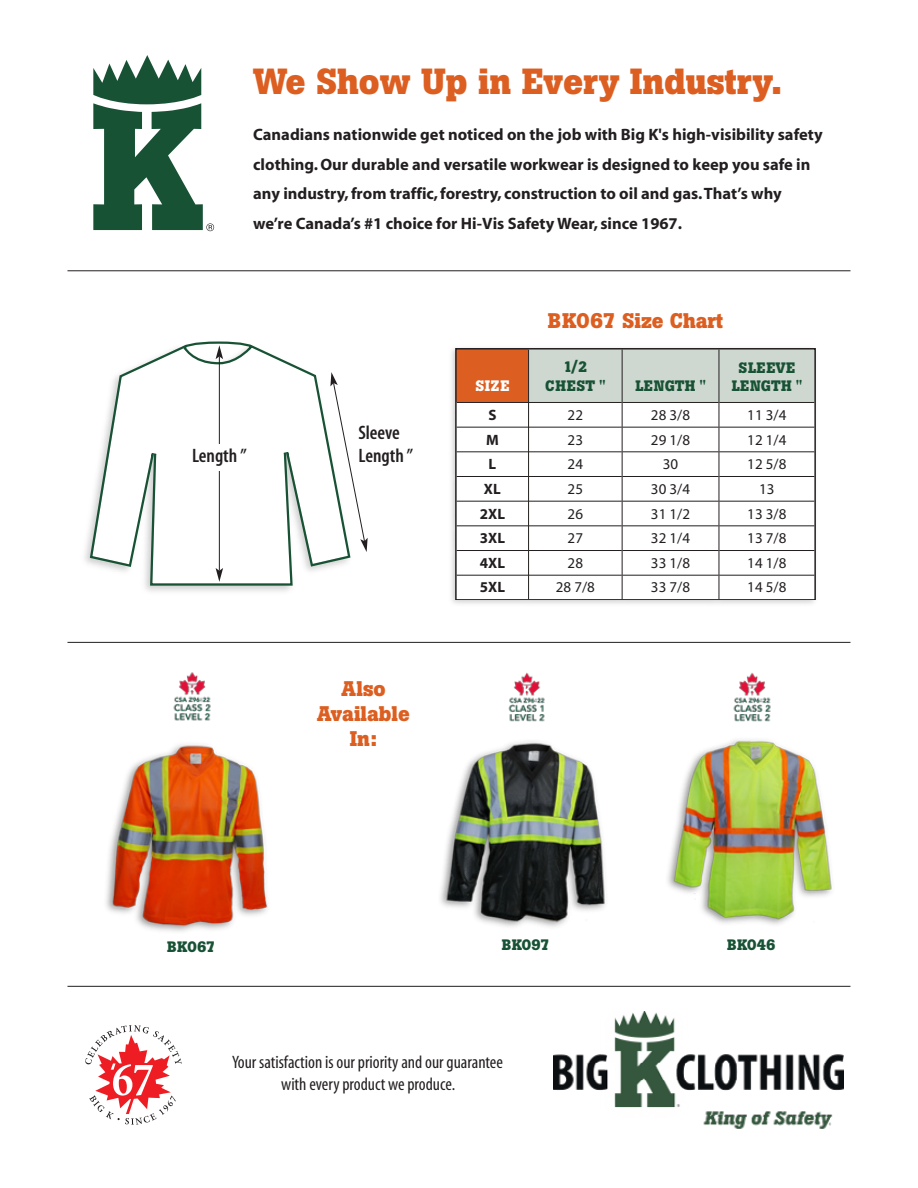
<style>
.page{position:relative;width:918px;height:1188px;background:#fff}
.page>*{position:absolute;margin:0;border:0;box-sizing:border-box;transform-origin:0 0}
.t1{font:700 36px "Boton";color:#dc5f21}
.t2{font:700 21px "Boton";color:#dc5f21}
.t3{font:600 condensed 19.5px/23.4px "Myriad";color:#231f20}
.t4{font:condensed 18px "Myriad";color:#231f20}
.t5{font:700 16.5px/29.7px "Myriad";color:#231f20}
.t6{font:15px "Myriad";color:#231f20}
.t7{font:700 15px/18px "Boton";letter-spacing:.02em;color:#185234;text-align:center}
.t8{font:700 15px "Myriad";color:#231f20}
.t9{font:700 15px "Boton";color:#fff}
</style>
<div class="page">
<svg style="left:90px;top:345px;width:260px;height:241px"></svg>
<img style="left:106px;top:744px;width:162px;height:188px">
<img style="left:440px;top:741px;width:165px;height:186px">
<img style="left:667px;top:739px;width:165px;height:186px">
<hr style="left:68px;top:270px;width:782px;height:1px;background:#231f20">
<hr style="left:68px;top:642px;width:782px;height:1px;background:#231f20">
<hr style="left:68px;top:986px;width:782px;height:1px;background:#231f20">
<img style="left:508px;top:672px;width:37px;height:50px">
<img style="left:173px;top:672px;width:38px;height:49px">
<img style="left:733px;top:673px;width:38px;height:49px">
<svg style="left:93px;top:55px;width:121px;height:176px"></svg>
<img style="left:553px;top:1011px;width:290px;height:118px">
<svg style="left:85px;top:1025px;width:97px;height:100px"></svg>
<img style="left:451px;top:348px;width:365px;height:256px">
<div style="left:456px;top:349px;width:73px;height:53px;background:#dc5f21"></div>
<div style="left:529px;top:349px;width:93px;height:53px;background:#cfd8d0"></div>
<div style="left:622px;top:349px;width:97px;height:53px;background:#cfd8d0"></div>
<div style="left:719px;top:349px;width:96px;height:53px;background:#cfd8d0"></div>
<div style="left:456px;top:402px;width:73px;height:25px;background:#fff"></div>
<div style="left:529px;top:402px;width:93px;height:25px;background:#fff"></div>
<div style="left:622px;top:402px;width:97px;height:25px;background:#fff"></div>
<div style="left:719px;top:402px;width:96px;height:25px;background:#fff"></div>
<div style="left:456px;top:427px;width:73px;height:25px;background:#fff"></div>
<div style="left:529px;top:427px;width:93px;height:25px;background:#fff"></div>
<div style="left:622px;top:427px;width:97px;height:25px;background:#fff"></div>
<div style="left:719px;top:427px;width:96px;height:25px;background:#fff"></div>
<div style="left:456px;top:452px;width:73px;height:24px;background:#fff"></div>
<div style="left:529px;top:452px;width:93px;height:24px;background:#fff"></div>
<div style="left:622px;top:452px;width:97px;height:24px;background:#fff"></div>
<div style="left:719px;top:452px;width:96px;height:24px;background:#fff"></div>
<div style="left:456px;top:476px;width:73px;height:25px;background:#fff"></div>
<div style="left:529px;top:476px;width:93px;height:25px;background:#fff"></div>
<div style="left:622px;top:476px;width:97px;height:25px;background:#fff"></div>
<div style="left:719px;top:476px;width:96px;height:25px;background:#fff"></div>
<div style="left:456px;top:501px;width:73px;height:25px;background:#fff"></div>
<div style="left:529px;top:501px;width:93px;height:25px;background:#fff"></div>
<div style="left:622px;top:501px;width:97px;height:25px;background:#fff"></div>
<div style="left:719px;top:501px;width:96px;height:25px;background:#fff"></div>
<div style="left:456px;top:526px;width:73px;height:25px;background:#fff"></div>
<div style="left:529px;top:526px;width:93px;height:25px;background:#fff"></div>
<div style="left:622px;top:526px;width:97px;height:25px;background:#fff"></div>
<div style="left:719px;top:526px;width:96px;height:25px;background:#fff"></div>
<div style="left:456px;top:551px;width:73px;height:24px;background:#fff"></div>
<div style="left:529px;top:551px;width:93px;height:24px;background:#fff"></div>
<div style="left:622px;top:551px;width:97px;height:24px;background:#fff"></div>
<div style="left:719px;top:551px;width:96px;height:24px;background:#fff"></div>
<div style="left:456px;top:575px;width:73px;height:25px;background:#fff"></div>
<div style="left:529px;top:575px;width:93px;height:25px;background:#fff"></div>
<div style="left:622px;top:575px;width:97px;height:25px;background:#fff"></div>
<div style="left:719px;top:575px;width:96px;height:25px;background:#fff"></div>
<hr style="left:528px;top:350px;width:1px;height:249px;background:#231f20">
<hr style="left:622px;top:350px;width:1px;height:249px;background:#231f20">
<hr style="left:719px;top:350px;width:1px;height:249px;background:#231f20">
<hr style="left:457px;top:402px;width:71px;height:1px;background:#231f20">
<hr style="left:529px;top:402px;width:93px;height:1px;background:#231f20">
<hr style="left:623px;top:402px;width:96px;height:1px;background:#231f20">
<hr style="left:719px;top:402px;width:95px;height:1px;background:#231f20">
<hr style="left:457px;top:427px;width:71px;height:1px;background:#231f20">
<hr style="left:529px;top:427px;width:93px;height:1px;background:#231f20">
<hr style="left:623px;top:427px;width:96px;height:1px;background:#231f20">
<hr style="left:719px;top:427px;width:95px;height:1px;background:#231f20">
<hr style="left:457px;top:451px;width:71px;height:1px;background:#231f20">
<hr style="left:529px;top:451px;width:93px;height:1px;background:#231f20">
<hr style="left:623px;top:451px;width:96px;height:1px;background:#231f20">
<hr style="left:719px;top:451px;width:95px;height:1px;background:#231f20">
<hr style="left:457px;top:476px;width:71px;height:1px;background:#231f20">
<hr style="left:529px;top:476px;width:93px;height:1px;background:#231f20">
<hr style="left:623px;top:476px;width:96px;height:1px;background:#231f20">
<hr style="left:719px;top:476px;width:95px;height:1px;background:#231f20">
<hr style="left:457px;top:501px;width:71px;height:1px;background:#231f20">
<hr style="left:529px;top:501px;width:93px;height:1px;background:#231f20">
<hr style="left:623px;top:501px;width:96px;height:1px;background:#231f20">
<hr style="left:719px;top:501px;width:95px;height:1px;background:#231f20">
<hr style="left:457px;top:525px;width:71px;height:1px;background:#231f20">
<hr style="left:529px;top:525px;width:93px;height:1px;background:#231f20">
<hr style="left:623px;top:525px;width:96px;height:1px;background:#231f20">
<hr style="left:719px;top:525px;width:95px;height:1px;background:#231f20">
<hr style="left:457px;top:550px;width:71px;height:1px;background:#231f20">
<hr style="left:529px;top:550px;width:93px;height:1px;background:#231f20">
<hr style="left:623px;top:550px;width:96px;height:1px;background:#231f20">
<hr style="left:719px;top:550px;width:95px;height:1px;background:#231f20">
<hr style="left:457px;top:575px;width:71px;height:1px;background:#231f20">
<hr style="left:529px;top:575px;width:93px;height:1px;background:#231f20">
<hr style="left:623px;top:575px;width:96px;height:1px;background:#231f20">
<hr style="left:719px;top:575px;width:95px;height:1px;background:#231f20">
<hr style="left:219px;top:357px;width:1px;height:214px;background:#231f20">
<svg style="left:182px;top:341px;width:70px;height:28px"></svg>
<svg style="left:216px;top:568px;width:7px;height:14px"></svg>
<div style="left:175px;top:444px;width:89px;height:27px;background:#fff"></div>
<svg style="left:330px;top:372px;width:38px;height:180px"></svg>
<p class="t1" style="left:253px;top:69px;width:531px">We Show Up in Every Industry.</p>
<p class="t5" style="left:253px;top:121px;width:571px">Canadians nationwide get noticed on the job with Big K's high-visibility safety clothing. Our durable and versatile workwear is designed to keep you safe in any industry, from traffic, forestry, construction to oil and gas. That’s why we’re Canada’s #1 choice for Hi-Vis Safety Wear, since 1967.</p>
<p class="t3" style="left:192px;top:446px;width:56px">Length ”</p>
<p class="t3" style="left:359px;top:423px;width:56px">Sleeve<br>Length ”</p>
<p class="t2" style="left:342px;top:681px;width:46px">Also</p>
<p class="t2" style="left:317px;top:706px;width:94px">Available</p>
<p class="t2" style="left:350px;top:731px;width:29px">In:</p>
<p class="t9" style="left:475px;top:380px;width:36px">SIZE</p>
<p class="t2" style="left:548px;top:313px;width:177px">BK067 Size Chart</p>
<p class="t7" style="left:563px;top:359px;width:26px">1/2</p>
<p class="t7" style="left:545px;top:378px;width:62px">CHEST "</p>
<p class="t7" style="left:635px;top:378px;width:72px">LENGTH "</p>
<p class="t7" style="left:732px;top:360px;width:72px">SLEEVE<br>LENGTH "</p>
<p class="t8" style="left:488px;top:409px;width:10px">S</p>
<p class="t6" style="left:568px;top:409px;width:17px">22</p>
<p class="t6" style="left:651px;top:409px;width:41px">28 3/8</p>
<p class="t6" style="left:747px;top:409px;width:41px">11 3/4</p>
<p class="t8" style="left:486px;top:434px;width:14px">M</p>
<p class="t6" style="left:568px;top:434px;width:17px">23</p>
<p class="t6" style="left:651px;top:434px;width:41px">29 1/8</p>
<p class="t6" style="left:747px;top:434px;width:41px">12 1/4</p>
<p class="t8" style="left:489px;top:459px;width:9px">L</p>
<p class="t6" style="left:568px;top:459px;width:17px">24</p>
<p class="t6" style="left:663px;top:459px;width:17px">30</p>
<p class="t6" style="left:747px;top:459px;width:41px">12 5/8</p>
<p class="t8" style="left:484px;top:483px;width:18px">XL</p>
<p class="t6" style="left:568px;top:483px;width:17px">25</p>
<p class="t6" style="left:651px;top:483px;width:41px">30 3/4</p>
<p class="t6" style="left:759px;top:483px;width:17px">13</p>
<p class="t8" style="left:480px;top:508px;width:27px">2XL</p>
<p class="t6" style="left:568px;top:508px;width:17px">26</p>
<p class="t6" style="left:651px;top:508px;width:41px">31 1/2</p>
<p class="t6" style="left:747px;top:508px;width:41px">13 3/8</p>
<p class="t8" style="left:480px;top:533px;width:27px">3XL</p>
<p class="t6" style="left:568px;top:533px;width:17px">27</p>
<p class="t6" style="left:651px;top:533px;width:41px">32 1/4</p>
<p class="t6" style="left:747px;top:533px;width:41px">13 7/8</p>
<p class="t8" style="left:480px;top:557px;width:27px">4XL</p>
<p class="t6" style="left:568px;top:557px;width:17px">28</p>
<p class="t6" style="left:651px;top:557px;width:41px">33 1/8</p>
<p class="t6" style="left:747px;top:557px;width:41px">14 1/8</p>
<p class="t8" style="left:480px;top:582px;width:27px">5XL</p>
<p class="t6" style="left:556px;top:582px;width:41px">28 7/8</p>
<p class="t6" style="left:651px;top:582px;width:41px">33 7/8</p>
<p class="t6" style="left:747px;top:582px;width:41px">14 5/8</p>
<p class="t7" style="left:167px;top:939px;width:49px">BK067</p>
<p class="t7" style="left:502px;top:938px;width:49px">BK097</p>
<p class="t7" style="left:727px;top:937px;width:50px">BK046</p>
<p class="t4" style="left:232px;top:1056px;width:272px">Your satisfaction is our priority and our guarantee</p>
<p class="t4" style="left:281px;top:1077px;width:176px">with every product we produce.</p>
</div>
